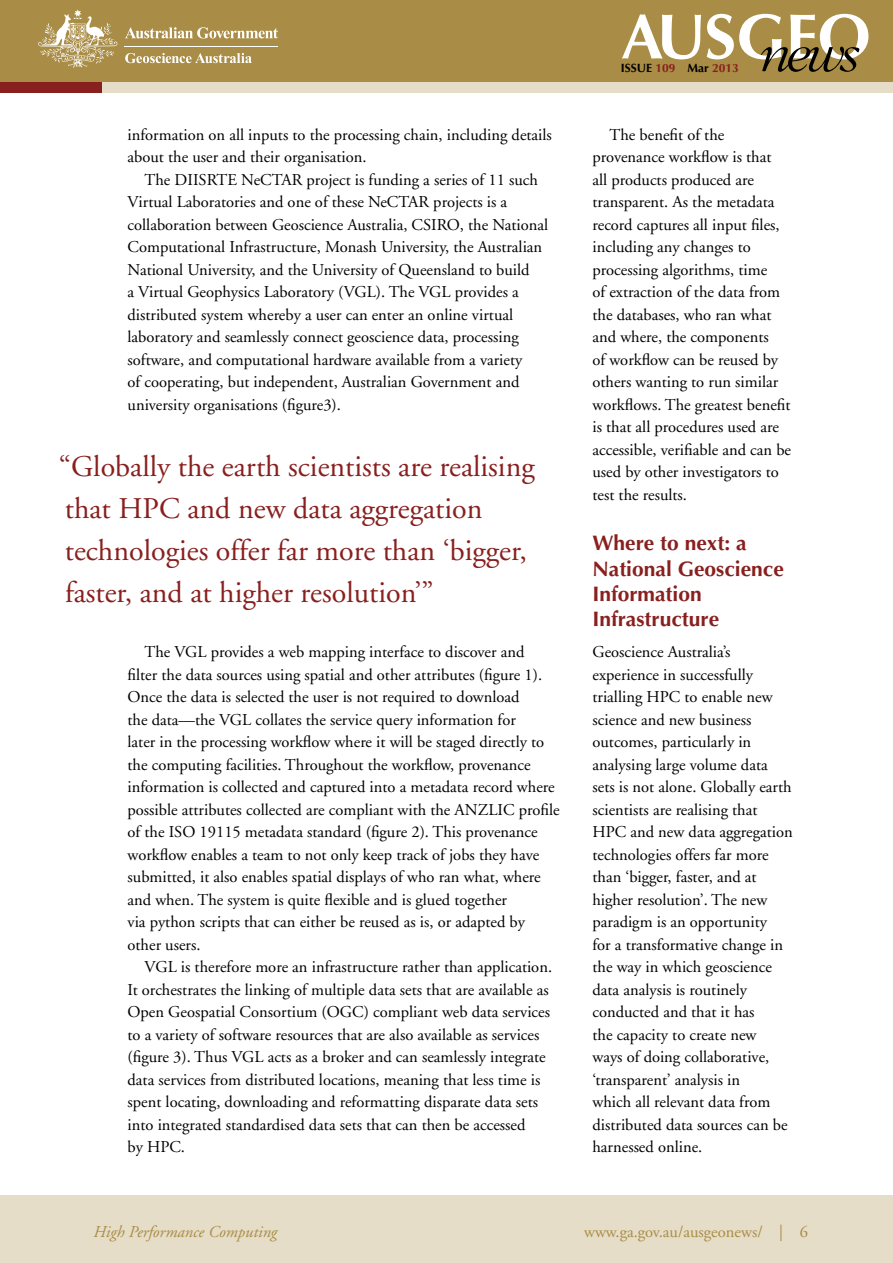
<style>
.page{position:relative;width:893px;height:1263px;background:#fff}
.page>*{position:absolute;margin:0;border:0;box-sizing:border-box;transform-origin:0 0}
.t1{font:30px/42px "Adobe Garamond";color:#88201f}
.H2_feature_sub-headi{font:700 21px/25.2px "Optima";color:#88201f}
.P_body{font:16.5px/22.5px "Adobe Garamond";color:#000}
.P_body_first_para{font:16.5px/22.5px "Adobe Garamond";color:#000}
.t2{font:16.5px "Adobe Garamond";color:#a98c45}
.t3{font:italic 16.5px "Adobe Garamond";color:#a98c45}
.t4{font:700 12px "Optima";color:#000}
.s1{color:#88201f}
</style>
<div class="page">
<div style="left:0;top:13px;width:893px;height:80px;background:#e5ddc7"></div>
<div style="left:0;top:11px;width:102px;height:82px;background:#88201f"></div>
<div style="left:0;top:0;width:893px;height:82px;background:#a98c45"></div>
<div style="left:0;top:1195px;width:893px;height:68px;background:#e5ddc7"></div>
<svg style="left:125px;top:27px;width:153px;height:12px"></svg>
<svg style="left:38px;top:9px;width:79px;height:59px"></svg>
<hr style="left:125px;top:46px;width:153px;height:1px;background:#fff">
<svg style="left:125px;top:53px;width:127px;height:10px"></svg>
<svg style="left:622px;top:14px;width:79px;height:45px"></svg>
<svg style="left:707px;top:14px;width:161px;height:58px"></svg>
<p class="P_body" style="left:128px;top:124px;width:426px">information on all inputs to the processing chain, including details about the user and their organisation.</p>
<p class="P_body" style="left:128px;top:169px;width:422px;text-indent:17px">The DIISRTE NeCTAR project is funding a series of 11 such Virtual Laboratories and one of these NeCTAR projects is a collaboration between Geoscience Australia, CSIRO, the National Computational Infrastructure, Monash University, the Australian National University, and the University of Queensland to build<br>a Virtual Geophysics Laboratory (VGL). The VGL provides a distributed system whereby a user can enter an online virtual laboratory and seamlessly connect geoscience data, processing software, and computational hardware available from a variety<br>of cooperating, but independent, Australian Government and university organisations (figure3).</p>
<h1 class="t1" style="left:59px;top:446px;width:477px">“Globally the earth scientists are realising that HPC and new data aggregation technologies offer far more than ‘bigger, faster, and at higher resolution’”</h1>
<p class="P_body" style="left:128px;top:641px;width:434px;text-indent:17px">The VGL provides a web mapping interface to discover and<br>filter the data sources using spatial and other attributes (figure 1).<br>Once the data is selected the user is not required to download<br>the data—the VGL collates the service query information for<br>later in the processing workflow where it will be staged directly to the computing facilities. Throughout the workflow, provenance information is collected and captured into a metadata record where possible attributes collected are compliant with the ANZLIC profile of the ISO 19115 metadata standard (figure 2). This provenance workflow enables a team to not only keep track of jobs they have submitted, it also enables spatial displays of who ran what, where and when. The system is quite flexible and is glued together<br>via python scripts that can either be reused as is, or adapted by other users.</p>
<p class="P_body" style="left:128px;top:956px;width:426px;text-indent:17px">VGL is therefore more an infrastructure rather than application.<br>It orchestrates the linking of multiple data sets that are available as Open Geospatial Consortium (OGC) compliant web data services to a variety of software resources that are also available as services (figure 3). Thus VGL acts as a broker and can seamlessly integrate data services from distributed locations, meaning that less time is spent locating, downloading and reformatting disparate data sets into integrated standardised data sets that can then be accessed<br>by HPC.</p>
<p class="t4" style="left:621px;top:61px;width:120px">ISSUE <span class="s1">109</span> Mar <span class="s1">2013</span></p>
<p class="P_body" style="left:592px;top:124px;width:200px;text-indent:17px">The benefit of the provenance workflow is that<br>all products produced are transparent. As the metadata record captures all input files, including any changes to processing algorithms, time<br>of extraction of the data from the databases, who ran what and where, the components<br>of workflow can be reused by others wanting to run similar workflows. The greatest benefit is that all procedures used are accessible, verifiable and can be used by other investigators to test the results.</p>
<h2 class="H2_feature_sub-headi" style="left:592px;top:531px;width:193px">Where to next: a<br>National Geoscience<br>Information<br>Infrastructure</h2>
<p class="P_body_first_para" style="left:592px;top:641px;width:202px">Geoscience Australia’s experience in successfully trialling HPC to enable new science and new business outcomes, particularly in analysing large volume data sets is not alone. Globally earth scientists are realising that<br>HPC and new data aggregation technologies offers far more than ‘bigger, faster, and at higher resolution’. The new paradigm is an opportunity<br>for a transformative change in the way in which geoscience data analysis is routinely conducted and that it has<br>the capacity to create new<br>ways of doing collaborative, ‘transparent’ analysis in<br>which all relevant data from distributed data sources can be harnessed online.</p>
<p class="t3" style="left:94px;top:1223px;width:185px">High Performance Computing</p>
<p class="t2" style="left:584px;top:1223px;width:225px">www.ga.gov.au/ausgeonews/ | 6</p>
</div>
